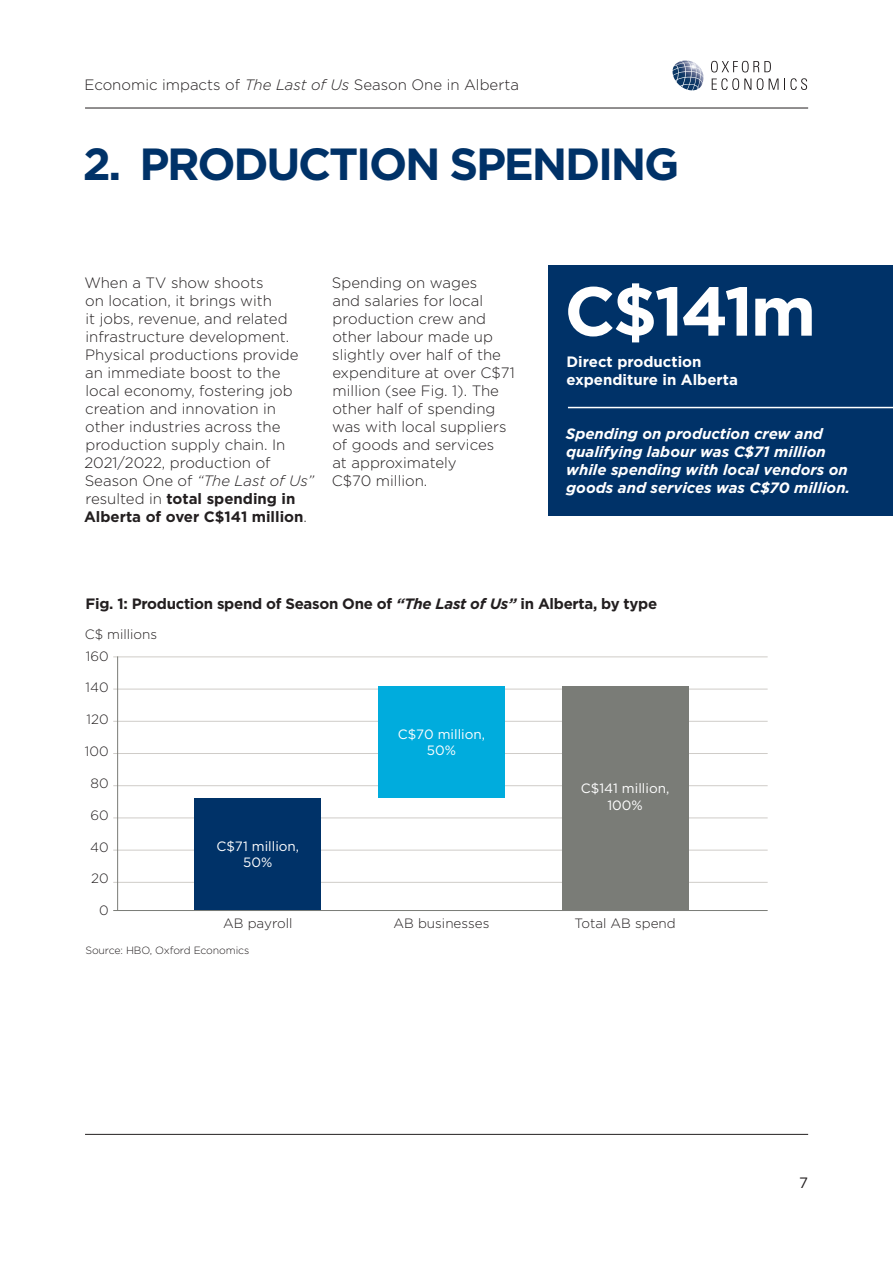
<style>
.page{position:relative;width:893px;height:1263px;background:#fff}
.page>*{position:absolute;margin:0;border:0;box-sizing:border-box;transform-origin:0 0}
.Callout-Right_BigNum{font:700 69px "Gotham";color:#fff}
.Heading1{font:700 45px "Gotham";letter-spacing:-.05em;color:#003268}
.Main_Body{font:300 15px/18px "Gotham";color:#231f20}
.Callout-Right_Text_s{font:italic 700 15px/18px "Gotham";color:#fff}
.Figure_Title{font:700 15px "Gotham";letter-spacing:-.02em;color:#231f20}
.Callout-Right_Text{font:700 15px/18px "Gotham";color:#fff}
.t1{font:15px "Gotham";color:#231f20}
.Figure_Label{font:300 13.5px "Gotham";color:#231f20}
.Figure_Label-2{font:13.5px/16.2px "Gotham";color:#fff;text-align:center}
.Source{font:300 10.5px "Gotham";letter-spacing:-.01em;color:#231f20}
.s1{font-style:italic}
.s2{font-weight:700}
</style>
<div class="page">
<hr style="left:85px;top:108px;width:723px;height:1px;background:#231f20">
<hr style="left:85px;top:1134px;width:723px;height:1px;background:#231f20">
<svg style="left:711px;top:61px;width:60px;height:11px"></svg>
<svg style="left:712px;top:78px;width:39px;height:12px"></svg>
<svg style="left:757px;top:78px;width:6px;height:12px"></svg>
<svg style="left:769px;top:79px;width:9px;height:11px"></svg>
<svg style="left:784px;top:78px;width:23px;height:12px"></svg>
<img style="left:672px;top:61px;width:31px;height:19px">
<div style="left:548px;top:265px;width:345px;height:251px;background:#003268"></div>
<hr style="left:568px;top:407px;width:325px;height:1px;background:#fff">
<hr style="left:113px;top:689px;width:655px;height:1px;background:#cfccc8">
<hr style="left:113px;top:656px;width:655px;height:1px;background:#cfccc8">
<hr style="left:113px;top:882px;width:655px;height:1px;background:#cfccc8">
<hr style="left:113px;top:753px;width:655px;height:1px;background:#cfccc8">
<hr style="left:113px;top:817px;width:655px;height:1px;background:#cfccc8">
<hr style="left:113px;top:721px;width:655px;height:1px;background:#cfccc8">
<hr style="left:113px;top:785px;width:655px;height:1px;background:#cfccc8">
<hr style="left:113px;top:850px;width:655px;height:1px;background:#cfccc8">
<hr style="left:117px;top:656px;width:1px;height:255px;background:#7a7c77">
<div style="left:562px;top:686px;width:126px;height:225px;background:#7a7c77"></div>
<div style="left:378px;top:686px;width:126px;height:112px;background:#00acdd"></div>
<div style="left:195px;top:798px;width:126px;height:113px;background:#003268"></div>
<hr style="left:113px;top:910px;width:655px;height:1px;background:#7a7c77">
<p class="Main_Body" style="left:84px;top:75px;width:436px">Economic impacts of <span class="s1">The Last of Us</span> Season One in Alberta</p>
<p class="Heading1" style="left:83px;top:134px;width:598px">2. PRODUCTION SPENDING</p>
<p class="Main_Body" style="left:84px;top:274px;width:231px">When a TV show shoots<br>on location, it brings with<br>it jobs, revenue, and related infrastructure development.<br>Physical productions provide an immediate boost to the local economy, fostering job creation and innovation in other industries across the production supply chain. In<br>2021/2022, production of<br>Season One of <span class="s1">“The Last of Us” </span>resulted in <span class="s2">total spending in<br>Alberta of over C$141 million</span>.</p>
<p class="Main_Body" style="left:332px;top:274px;width:184px">Spending on wages<br>and salaries for local production crew and other labour made up slightly over half of the expenditure at over C$71 million (see Fig. 1). The other half of spending was with local suppliers of goods and services<br>at approximately<br>C$70 million.</p>
<p class="Callout-Right_BigNum" style="left:564px;top:265px;width:253px">C$141m</p>
<p class="Callout-Right_Text" style="left:566px;top:353px;width:173px">Direct production expenditure in Alberta</p>
<p class="Callout-Right_Text_s" style="left:566px;top:425px;width:286px">Spending on production crew and qualifying labour was C$71 million while spending with local vendors on goods and services was C$70 million.</p>
<p class="Figure_Title" style="left:86px;top:594px;width:573px">Fig. 1: Production spend of Season One of <span class="s1">“The Last of Us”</span> in Alberta, by type</p>
<p class="Figure_Label" style="left:85px;top:625px;width:74px">C$ millions</p>
<p class="Figure_Label" style="left:86px;top:647px;width:24px">160</p>
<p class="Figure_Label" style="left:86px;top:679px;width:25px">140</p>
<p class="Figure_Label" style="left:87px;top:711px;width:24px">120</p>
<p class="Figure_Label" style="left:85px;top:743px;width:25px">100</p>
<p class="Figure_Label" style="left:91px;top:774px;width:20px">80</p>
<p class="Figure_Label" style="left:90px;top:806px;width:20px">60</p>
<p class="Figure_Label" style="left:90px;top:838px;width:20px">40</p>
<p class="Figure_Label" style="left:91px;top:870px;width:19px">20</p>
<p class="Figure_Label" style="left:99px;top:902px;width:11px">0</p>
<p class="Figure_Label-2" style="left:216px;top:838px;width:84px">C$71 million,<br>50%</p>
<p class="Figure_Label" style="left:223px;top:914px;width:71px">AB payroll</p>
<p class="Source" style="left:85px;top:944px;width:165px">Source: HBO, Oxford Economics</p>
<p class="Figure_Label-2" style="left:398px;top:726px;width:89px">C$70 million,<br>50%</p>
<p class="Figure_Label" style="left:394px;top:914px;width:97px">AB businesses</p>
<p class="Figure_Label-2" style="left:581px;top:780px;width:90px">C$141 million,<br>100%</p>
<p class="Figure_Label" style="left:574px;top:914px;width:103px">Total AB spend</p>
<p class="t1" style="left:799px;top:1173px;width:10px">7</p>
</div>
